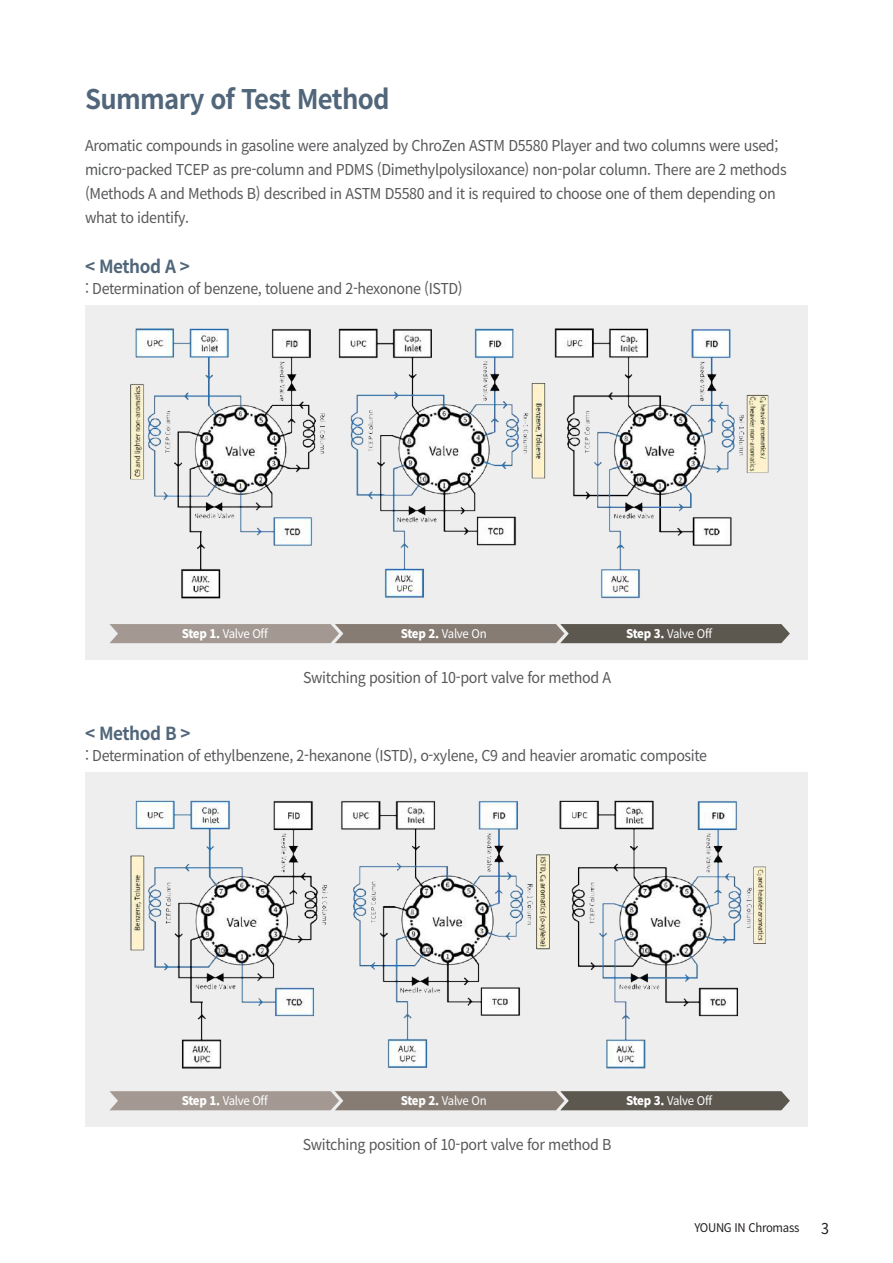
<style>
.page{position:relative;width:893px;height:1263px;background:#fff}
.page>*{position:absolute;margin:0;border:0;box-sizing:border-box;transform-origin:0 0}
.t1{font:700 27px "Noto Sans CJ Kkr";letter-spacing:-.025em;color:#51667a;scale:.95 1}
.t2{font:700 18px "Noto Sans CJ Kkr";letter-spacing:-.025em;color:#51667a;scale:.95 1}
.t3{font:15px/24px "Noto Sans CJ Kkr";letter-spacing:-.025em;color:#57585a;scale:.95 1}
.t4{font:15px "Noto Sans CJ Kkr";color:#231f20;scale:.95 1}
.t5{font:12px "Noto Sans CJ Kkr";letter-spacing:-.025em;color:#fff;scale:.95 1}
.t6{font:12px "Noto Sans CJ Kkr";letter-spacing:-.025em;color:#231f20;scale:.95 1}
.s1{font-weight:900}
</style>
<div class="page">
<div style="left:85px;top:305px;width:723px;height:354px;background:#eeeeef"></div>
<div style="left:85px;top:772px;width:723px;height:354px;background:#eeeeef"></div>
<img style="left:130px;top:328px;width:639px;height:271px">
<svg style="left:109px;top:624px;width:681px;height:19px;background:#847c74"></svg>
<svg style="left:109px;top:1091px;width:681px;height:19px;background:#857d75"></svg>
<img style="left:130px;top:800px;width:636px;height:269px">
<h1 class="t1" style="left:85px;top:84px;width:322px">Summary of Test Method</h1>
<p class="t3" style="left:85px;top:134px;width:740px">Aromatic compounds in gasoline were analyzed by ChroZen ASTM D5580 Player and two columns were used; micro-packed TCEP as pre-column and PDMS (Dimethylpolysiloxance) non-polar column. There are 2 methods (Methods A and Methods B) described in ASTM D5580 and it is required to choose one of them depending on what to identify.</p>
<p class="t2" style="left:85px;top:256px;width:112px">&lt; Method A &gt;</p>
<p class="t3" style="left:85px;top:277px;width:399px">: Determination of benzene, toluene and 2-hexonone (ISTD)</p>
<p class="t5" style="left:182px;top:627px;width:92px"><span class="s1">Step 1.</span> Valve Off</p>
<p class="t5" style="left:401px;top:627px;width:92px"><span class="s1">Step 2.</span> Valve On</p>
<p class="t3" style="left:303px;top:666px;width:326px">Switching position of 10-port valve for method A</p>
<p class="t5" style="left:626px;top:627px;width:92px"><span class="s1">Step 3.</span> Valve Off</p>
<p class="t2" style="left:85px;top:723px;width:113px">&lt; Method B &gt;</p>
<p class="t3" style="left:85px;top:744px;width:656px">: Determination of ethylbenzene, 2-hexanone (ISTD), o-xylene, C9 and heavier aromatic composite</p>
<p class="t5" style="left:182px;top:1094px;width:92px"><span class="s1">Step 1.</span> Valve Off</p>
<p class="t5" style="left:401px;top:1094px;width:92px"><span class="s1">Step 2.</span> Valve On</p>
<p class="t3" style="left:303px;top:1133px;width:327px">Switching position of 10-port valve for method B</p>
<p class="t5" style="left:626px;top:1094px;width:92px"><span class="s1">Step 3.</span> Valve Off</p>
<p class="t6" style="left:694px;top:1221px;width:112px">YOUNG IN Chromass</p>
<p class="t4" style="left:821px;top:1220px;width:10px">3</p>
</div>
